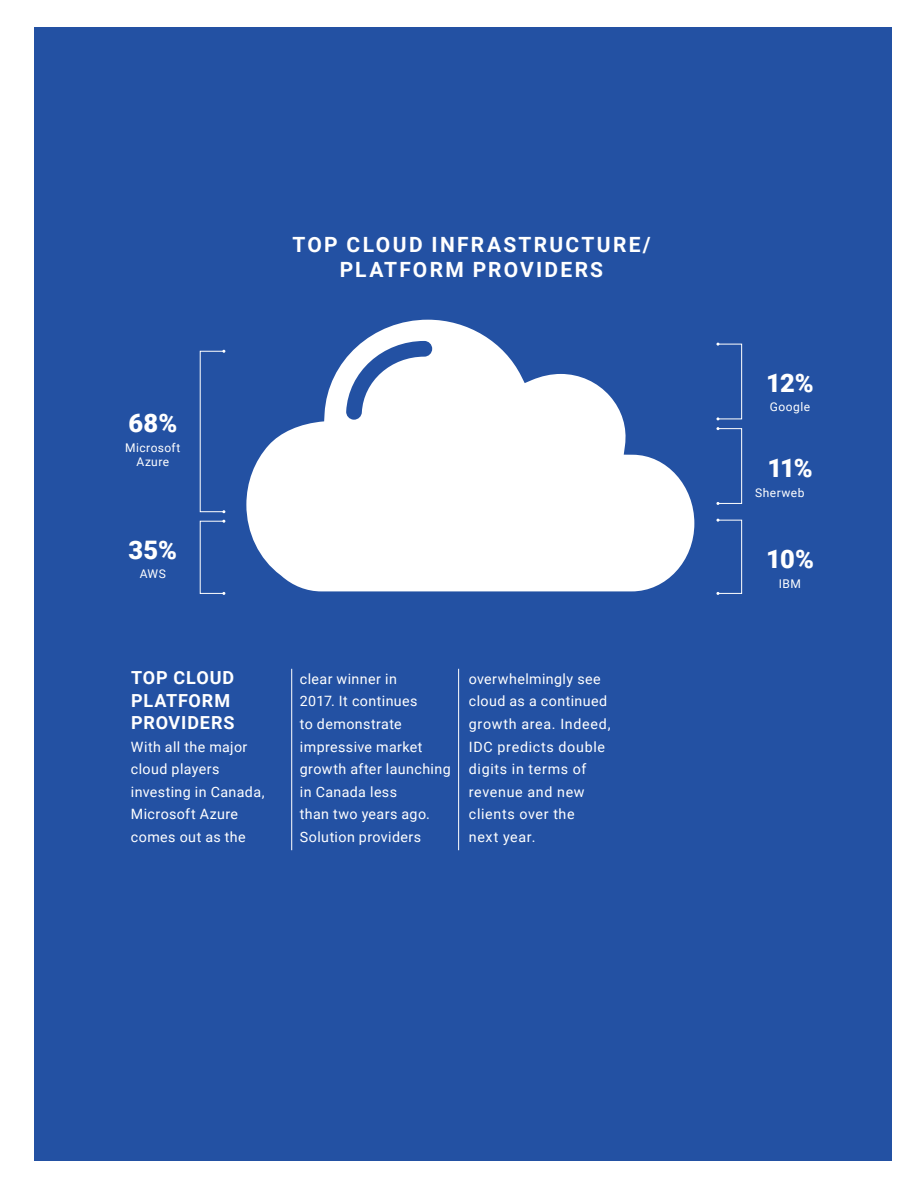
<style>
.page{position:relative;width:918px;height:1188px;background:#fff}
.page>*{position:absolute;margin:0;border:0;box-sizing:border-box;transform-origin:0 0}
.t1{font:900 25.5px "Roboto";letter-spacing:-.03em;color:#fff}
.t2{font:700 21px/25.2px "Roboto";letter-spacing:.11em;color:#fff;text-align:center}
.t3{font:700 18px/22.5px "Roboto";letter-spacing:.05em;color:#fff}
.t4{font:14.25px/22.5px "Roboto";letter-spacing:.03em;color:#fff}
.t5{font:12px/14.4px "Roboto";letter-spacing:.035em;color:#fff;text-align:center}
</style>
<div class="page">
<div style="left:34px;top:27px;width:858px;height:1134px;background:#2351a3"></div>
<div style="left:718px;top:344px;width:24px;height:75px;border:1px solid #fff"></div>
<div style="left:718px;top:428px;width:24px;height:76px;border:1px solid #fff"></div>
<div style="left:718px;top:520px;width:24px;height:74px;border:1px solid #fff"></div>
<svg style="left:246px;top:320px;width:448px;height:271px;fill:#fff"></svg>
<hr style="left:291px;top:669px;width:1px;height:181px;background:#fff">
<hr style="left:458px;top:669px;width:1px;height:181px;background:#fff">
<h2 class="t2" style="left:292px;top:231px;width:360px">TOP CLOUD INFRASTRUCTURE/<br>PLATFORM PROVIDERS</h2>
<h1 class="t1" style="left:128px;top:405px;width:50px">68%</h1>
<p class="t5" style="left:125px;top:440px;width:57px">Microsoft<br>Azure</p>
<h1 class="t1" style="left:128px;top:532px;width:50px">35%</h1>
<p class="t5" style="left:140px;top:566px;width:28px">AWS</p>
<p class="t3" style="left:131px;top:666px;width:105px">TOP CLOUD<br>PLATFORM<br>PROVIDERS</p>
<p class="t4" style="left:131px;top:735px;width:135px">With all the major cloud players investing in Canada,<br>Microsoft Azure comes out as the</p>
<p class="t4" style="left:300px;top:667px;width:152px">clear winner in<br>2017. It continues<br>to demonstrate impressive market growth after launching in Canada less<br>than two years ago.<br>Solution providers</p>
<p class="t4" style="left:469px;top:667px;width:143px">overwhelmingly see cloud as a continued growth area. Indeed,<br>IDC predicts double digits in terms of revenue and new clients over the<br>next year.</p>
<h1 class="t1" style="left:766px;top:365px;width:49px">12%</h1>
<p class="t5" style="left:770px;top:399px;width:42px">Google</p>
<h1 class="t1" style="left:767px;top:450px;width:47px">11%</h1>
<p class="t5" style="left:755px;top:485px;width:51px">Sherweb</p>
<h1 class="t1" style="left:766px;top:541px;width:49px">10%</h1>
<p class="t5" style="left:779px;top:576px;width:24px">IBM</p>
</div>
